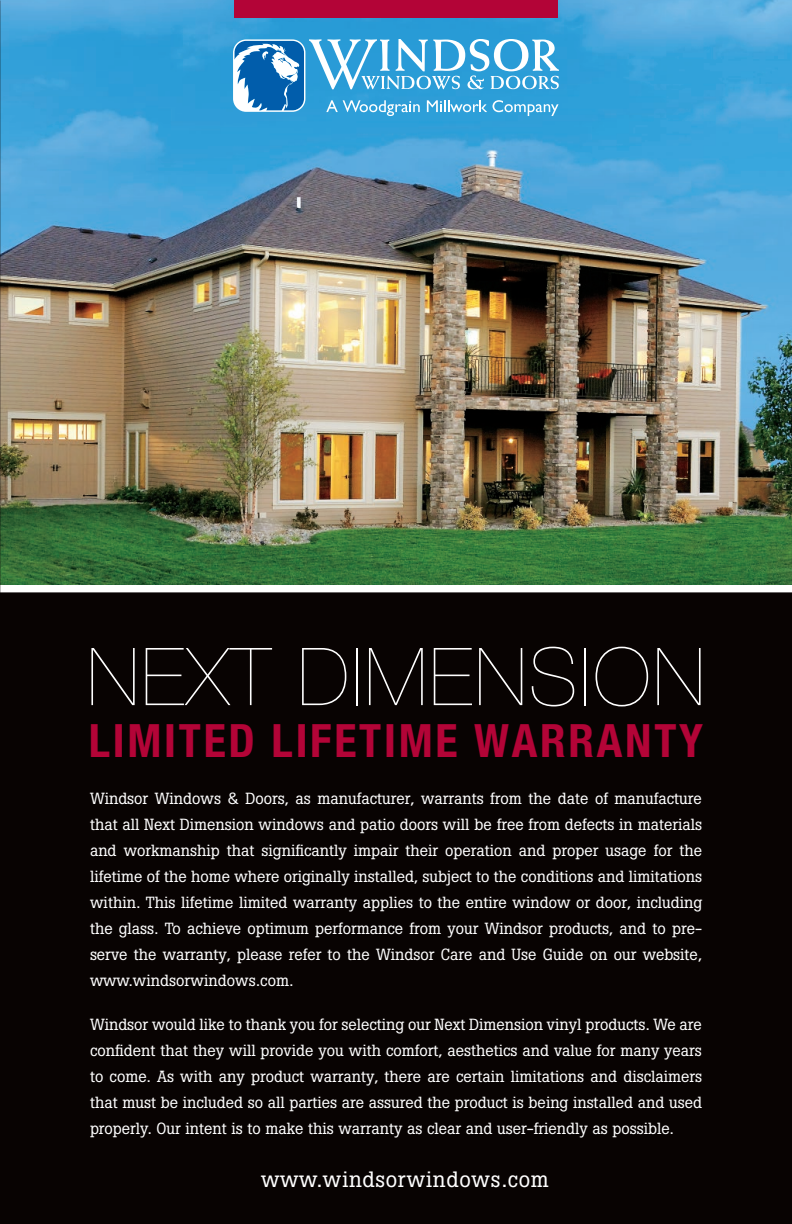
<style>
.page{position:relative;width:792px;height:1224px;background:#080302}
.page>*{position:absolute;margin:0;border:0;box-sizing:border-box;transform-origin:0 0}
.t1{font:200 80px "Helvetica Neue LT Std";letter-spacing:.03em;color:#fff}
.t2{font:700 condensed 46px "Helvetica Neue LT Std";letter-spacing:.06em;color:#b30437}
.t3{font:22px "Boton";letter-spacing:.03em;color:#fff}
.t4{font:16px/26px "Boton";color:#fff;text-align:justify}
</style>
<div class="page">
<img style="left:0;top:0;width:792px;height:585px">
<div style="left:0;top:585px;width:792px;height:7px;background:#fff"></div>
<svg style="left:233px;top:39px;width:326px;height:77px;background:#59acdb"></svg>
<div style="left:234px;top:0;width:324px;height:18px;background:#b30437"></div>
<h1 class="t1" style="left:87px;top:631px;width:619px">NEXT DIMENSION</h1>
<h2 class="t2" style="left:89px;top:713px;width:616px">LIMITED LIFETIME WARRANTY</h2>
<p class="t4" style="left:90px;top:785px;width:614px">Windsor Windows &amp; Doors, as manufacturer, warrants from the date of manufacture that all Next Dimension windows and patio doors will be free from defects in materials and workmanship that significantly impair their operation and proper usage for the lifetime of the home where originally installed, subject to the conditions and limitations within. This lifetime limited warranty applies to the entire window or door, including the glass. To achieve optimum performance from your Windsor products, and to pre&shy;serve the warranty, please refer to the Windsor Care and Use Guide on our website, www.windsorwindows.com.</p>
<p class="t4" style="left:90px;top:1011px;width:614px">Windsor would like to thank you for selecting our Next Dimension vinyl products. We are confident that they will provide you with comfort, aesthetics and value for many years to come. As with any product warranty, there are certain limitations and disclaimers that must be included so all parties are assured the product is being installed and used properly. Our intent is to make this warranty as clear and user-friendly as possible.</p>
<h3 class="t3" style="left:261px;top:1166px;width:289px">www.windsorwindows.com</h3>
</div>
